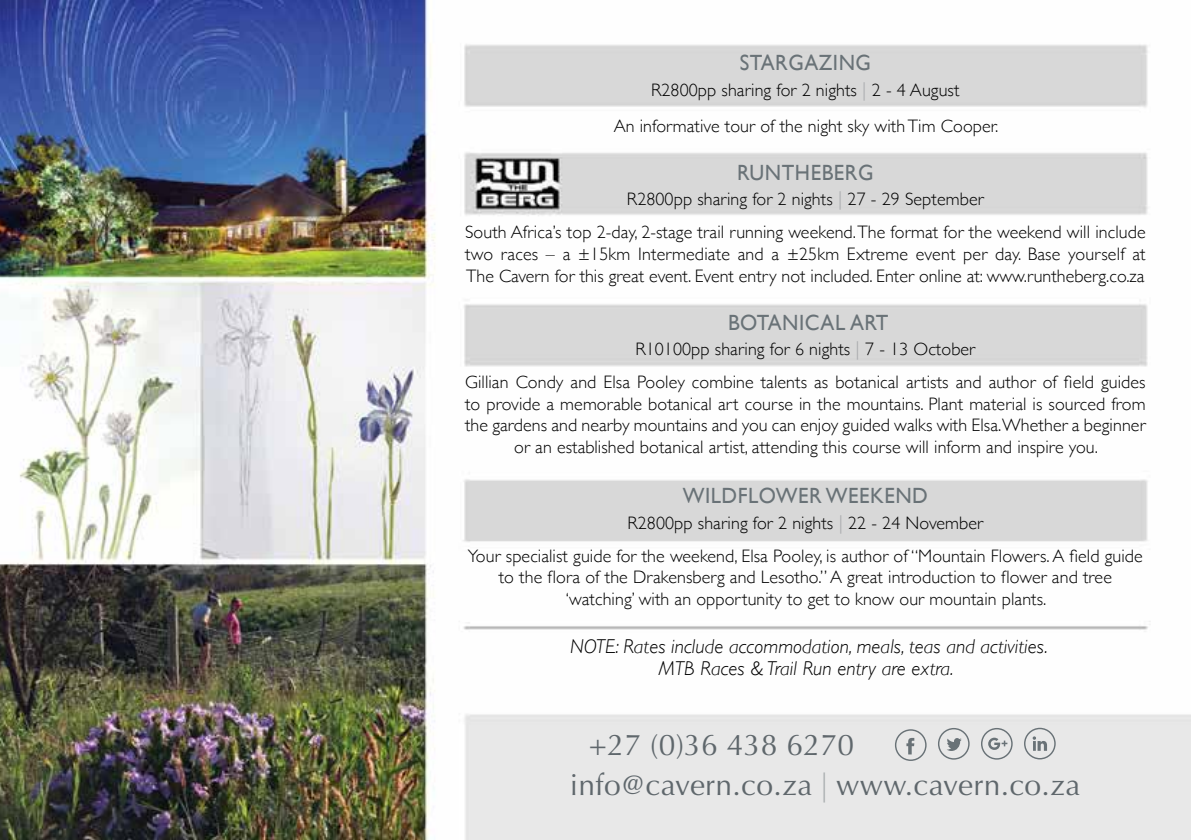
<style>
.page{position:relative;width:1191px;height:840px;background:#fff}
.page>*{position:absolute;margin:0;border:0;box-sizing:border-box;transform-origin:0 0}
.t1{font:30px/39.6px "Optima";letter-spacing:.01em;color:#697277}
.t2{font:22px "Gill Sans";letter-spacing:.025em;color:#697277;scale:.95 1}
.t3{font:italic 300 20px/22px "Gill Sans";letter-spacing:.005em;color:#000;text-align:center}
.t4{font:300 18px/21.6px "Gill Sans";letter-spacing:.005em;color:#000;text-align:center}
.s1{font-size:20px;color:#a7a9ac}
.s2{font-family:"Myriad Pro";font-weight:300;font-stretch:condensed;color:#b7bcbf}
</style>
<div class="page">
<img style="left:0;top:0;width:1191px;height:839px">
<svg style="left:895px;top:728px;width:31px;height:32px"></svg>
<svg style="left:938px;top:727px;width:31px;height:32px"></svg>
<svg style="left:981px;top:727px;width:31px;height:32px"></svg>
<svg style="left:1024px;top:727px;width:31px;height:32px"></svg>
<p class="t2" style="left:739px;top:50px;width:140px">STARGAZING</p>
<p class="t4" style="left:613px;top:72px;width:386px;line-height:35.4px">R2800pp sharing for 2 nights <span class="s1">|</span> 2 - 4 August<br>An informative tour of the night sky with Tim Cooper.</p>
<p class="t2" style="left:737px;top:159px;width:145px">RUNTHEBERG</p>
<p class="t4" style="left:465px;top:182px;width:682px;line-height:33px">R2800pp sharing for 2 nights <span class="s1">|</span> 27 - 29 September<br>South Africa’s top 2-day, 2-stage trail running weekend. The format for the weekend will include</p>
<p class="t4" style="left:465px;top:242px;width:682px;text-align:left">two races – a ±15km Intermediate and a ±25km Extreme event per day. Base yourself at<br>The Cavern for this great event. Event entry not included. Enter online at: www.runtheberg.co.za</p>
<p class="t2" style="left:728px;top:309px;width:170px">BOTANICAL ART</p>
<p class="t4" style="left:465px;top:331px;width:682px;line-height:33px">R10100pp sharing for 6 nights <span class="s1">|</span> 7 - 13 October<br>Gillian Condy and Elsa Pooley combine talents as botanical artists and author of field guides</p>
<p class="t4" style="left:465px;top:392px;width:682px">to provide a memorable botanical art course in the mountains. Plant material is sourced from the gardens and nearby mountains and you can enjoy guided walks with Elsa.Whether a beginner or an established botanical artist, attending this course will inform and inspire you.</p>
<p class="t2" style="left:682px;top:482px;width:259px">WILDFLOWER WEEKEND</p>
<p class="t4" style="left:468px;top:505px;width:676px;line-height:33px">R2800pp sharing for 2 nights <span class="s1">|</span> 22 - 24 November<br>Your specialist guide for the weekend, Elsa Pooley, is author of “Mountain Flowers. A field guide</p>
<p class="t4" style="left:499px;top:565px;width:615px">to the flora of the Drakensberg and Lesotho.” A great introduction to flower and tree ‘watching’ with an opportunity to get to know our mountain plants.</p>
<p class="t3" style="left:570px;top:634px;width:479px">NOTE: Rates include accommodation, meals, teas and activities.<br>MTB Races &amp; Trail Run entry are extra.</p>
<h1 class="t1" style="left:570px;top:725px;width:512px;text-indent:19px">+27 (0)36 438 6270 info@cavern.co.za <span class="s2">|</span> www.cavern.co.za</h1>
</div>
